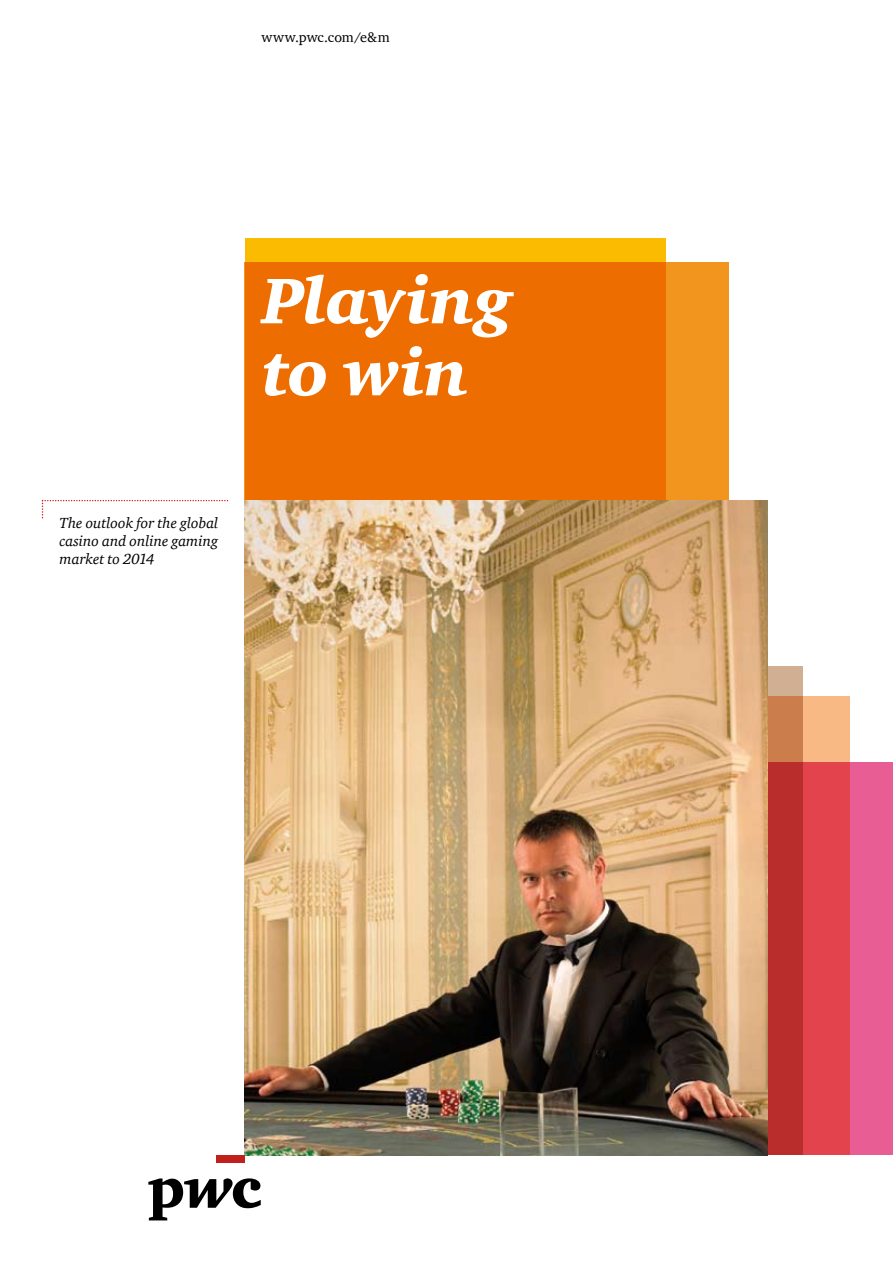
<style>
.page{position:relative;width:893px;height:1263px;background:#fff}
.page>*{position:absolute;margin:0;border:0;box-sizing:border-box;transform-origin:0 0}
.t1{font:italic 900 66px/72px "ITC Charter Com";color:#fff}
.t2{font:italic 15px/18px "ITC Charter Com";color:#000;text-align:justify}
.t3{font:14.25px "ITC Charter Com";letter-spacing:.005em;color:#000}
</style>
<div class="page">
<div style="left:216px;top:1155px;width:28px;height:7px;background:#c2201c"></div>
<svg style="left:148px;top:1178px;width:113px;height:42px"></svg>
<div style="left:244px;top:762px;width:649px;height:393px;background:#e95d95"></div>
<svg style="left:802px;top:697px;width:48px;height:458px;background:#e45354"></svg>
<div style="left:244px;top:262px;width:485px;height:893px;background:#f2951f"></div>
<svg style="left:244px;top:239px;width:421px;height:262px;background:#ee7400"></svg>
<svg style="left:767px;top:666px;width:35px;height:489px;background:#bd4237"></svg>
<img style="left:244px;top:501px;width:523px;height:654px">
<svg style="left:42px;top:500px;width:186px;height:19px"></svg>
<p class="t3" style="left:261px;top:29px;width:130px">www.pwc.com/e&amp;m</p>
<h1 class="t1" style="left:261px;top:264px;width:252px">Playing to win</h1>
<p class="t2" style="left:60px;top:513px;width:160px">The outlook for the global casino and online gaming market to 2014</p>
</div>
